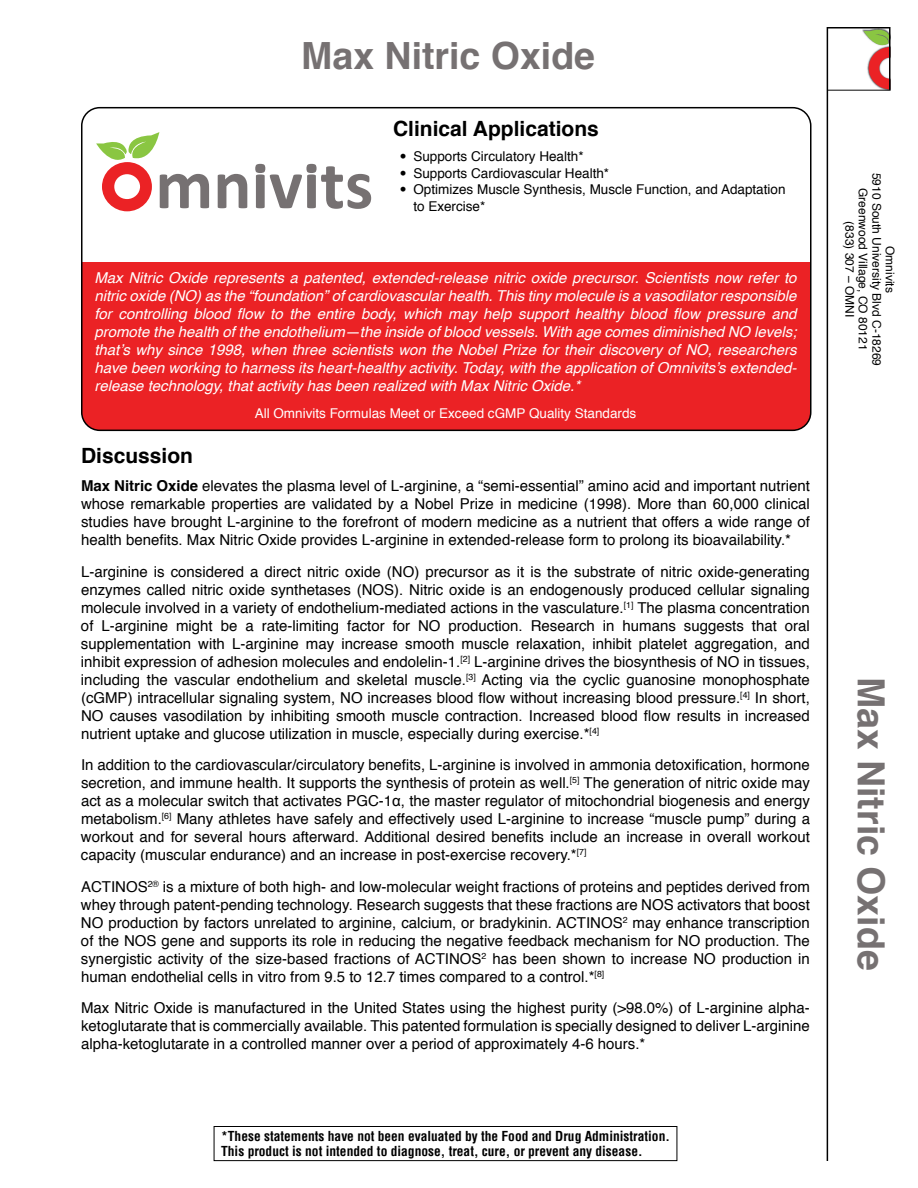
<style>
.page{position:relative;width:918px;height:1188px;background:#fff}
.page>*{position:absolute;margin:0;border:0;box-sizing:border-box;transform-origin:0 0}
.t1{font:700 37.5px "Helvetica";color:#767172}
.t2{font:700 21px "Helvetica";color:#000}
.t3{font:15px/18px "Helvetica";color:#000;text-align:justify}
.t4{font:italic 15px/18px "Helvetica";color:#fff;text-align:justify}
.t5{font:700 condensed 13.5px/15px "Helvetica";color:#000}
.t6{font:13.5px/16.5px "Helvetica";color:#000}
.t7{font:13.5px "Helvetica";color:#fff}
.t8{font:12px/13.5px "Helvetica";color:#000;text-align:center}
.s1{font-family:"Trade Gothic LT Std"}
.s2{font-weight:700}
.s3{font-family:"Arial"}
</style>
<div class="page">
<hr style="left:827px;top:27px;width:1px;height:1134px;background:#000">
<svg style="left:96px;top:132px;width:113px;height:79px"></svg>
<svg style="left:218px;top:174px;width:29px;height:34px"></svg>
<svg style="left:255px;top:164px;width:116px;height:45px"></svg>
<div style="left:82px;top:262px;width:729px;height:168px;background:#eb2225"></div>
<div style="left:81px;top:107px;width:731px;height:324px;border:2px solid #000;border-radius:18px"></div>
<svg style="left:828px;top:27px;width:63px;height:64px"></svg>
<div style="left:214px;top:1126px;width:463px;height:35px;border:1px solid #000"></div>
<h1 class="t1" style="left:301px;top:25px;width:295px">Max Nitric Oxide</h1>
<h2 class="t2" style="left:393px;top:111px;width:207px">Clinical Applications</h2>
<p class="t6" style="left:400px;top:149px;width:185px"><span class="s1">•</span> Supports Circulatory Health*</p>
<p class="t6" style="left:400px;top:165px;width:211px"><span class="s1">•</span> Supports Cardiovascular Health*</p>
<p class="t6" style="left:413px;top:182px;width:374px;text-indent:-14px"><span class="s1">•</span> Optimizes Muscle Synthesis, Muscle Function, and Adaptation to Exercise*</p>
<p class="t4" style="left:94px;top:269px;width:704px">Max Nitric Oxide represents a patented, extended-release nitric oxide precursor. Scientists now refer to nitric oxide (NO) as the “foundation” of cardiovascular health. This tiny molecule is a vasodilator responsible for controlling blood flow to the entire body, which may help support healthy blood flow pressure and promote the health of the endothelium—the inside of blood vessels. With age comes diminished NO levels; that’s why since 1998, when three scientists won the Nobel Prize for their discovery of NO, researchers have been working to harness its heart-healthy activity. Today, with the application of Omnivits’s extended&shy;release technology, that activity has been realized with Max Nitric Oxide.*</p>
<p class="t7" style="left:255px;top:403px;width:383px">All Omnivits Formulas Meet or Exceed cGMP Quality Standards</p>
<h2 class="t2" style="left:81px;top:439px;width:114px">Discussion</h2>
<p class="t3" style="left:81px;top:477px;width:731px"><span class="s2">Max Nitric Oxide</span> elevates the plasma level of L-arginine, a “semi-essential” amino acid and important nutrient whose remarkable properties are validated by a Nobel Prize in medicine (1998). More than 60,000 clinical studies have brought L-arginine to the forefront of modern medicine as a nutrient that offers a wide range of health benefits. Max Nitric Oxide provides L-arginine in extended-release form to prolong its bioavailability.*</p>
<p class="t3" style="left:81px;top:563px;width:731px">L-arginine is considered a direct nitric oxide (NO) precursor as it is the substrate of nitric oxide-generating enzymes called nitric oxide synthetases (NOS). Nitric oxide is an endogenously produced cellular signaling molecule involved in a variety of endothelium-mediated actions in the vasculature.<sup>[1]</sup> The plasma concentration of L-arginine might be a rate-limiting factor for NO production. Research in humans suggests that oral supplementation with L-arginine may increase smooth muscle relaxation, inhibit platelet aggregation, and inhibit expression of adhesion molecules and endolelin-1.<sup>[2]</sup> L-arginine drives the biosynthesis of NO in tissues, including the vascular endothelium and skeletal muscle.<sup>[3]</sup> Acting via the cyclic guanosine monophosphate (cGMP) intracellular signaling system, NO increases blood flow without increasing blood pressure.<sup>[4]</sup> In short, NO causes vasodilation by inhibiting smooth muscle contraction. Increased blood flow results in increased nutrient uptake and glucose utilization in muscle, especially during exercise.*<sup>[4]</sup></p>
<p class="t3" style="left:81px;top:756px;width:731px">In addition to the cardiovascular/circulatory benefits, L-arginine is involved in ammonia detoxification, hormone secretion, and immune health. It supports the synthesis of protein as well.<sup>[5]</sup> The generation of nitric oxide may act as a molecular switch that activates PGC-1<span class="s3">α</span>, the master regulator of mitochondrial biogenesis and energy metabolism.<sup>[6]</sup> Many athletes have safely and effectively used L-arginine to increase “muscle pump” during a workout and for several hours afterward. Additional desired benefits include an increase in overall workout capacity (muscular endurance) and an increase in post-exercise recovery.*<sup>[7]</sup></p>
<p class="t3" style="left:81px;top:878px;width:731px">ACTINOS<sup>2®</sup> is a mixture of both high- and low-molecular weight fractions of proteins and peptides derived from whey through patent-pending technology. Research suggests that these fractions are NOS activators that boost NO production by factors unrelated to arginine, calcium, or bradykinin. ACTINOS<sup>2</sup> may enhance transcription of the NOS gene and supports its role in reducing the negative feedback mechanism for NO production. The synergistic activity of the size-based fractions of ACTINOS<sup>2</sup> has been shown to increase NO production in human endothelial cells in vitro from 9.5 to 12.7 times compared to a control.*<sup>[8]</sup></p>
<p class="t3" style="left:81px;top:999px;width:730px">Max Nitric Oxide is manufactured in the United States using the highest purity (&gt;98.0%) of L-arginine alpha&shy;ketoglutarate that is commercially available. This patented formulation is specially designed to deliver L-arginine alpha-ketoglutarate in a controlled manner over a period of approximately 4-6 hours.*</p>
<p class="t5" style="left:221px;top:1129px;width:450px">*These statements have not been evaluated by the Food and Drug Administration.<br>This product is not intended to diagnose, treat, cure, or prevent any disease.</p>
<p class="t8" style="left:897px;top:173px;width:195px;rotate:90deg">Omnivits<br>5910 South University Blvd C-18269<br>Greenwood Village, CO 80121 (833) 307 – OMNI</p>
<h1 class="t1" style="left:901px;top:677px;width:295px;rotate:90deg">Max Nitric Oxide</h1>
</div>
